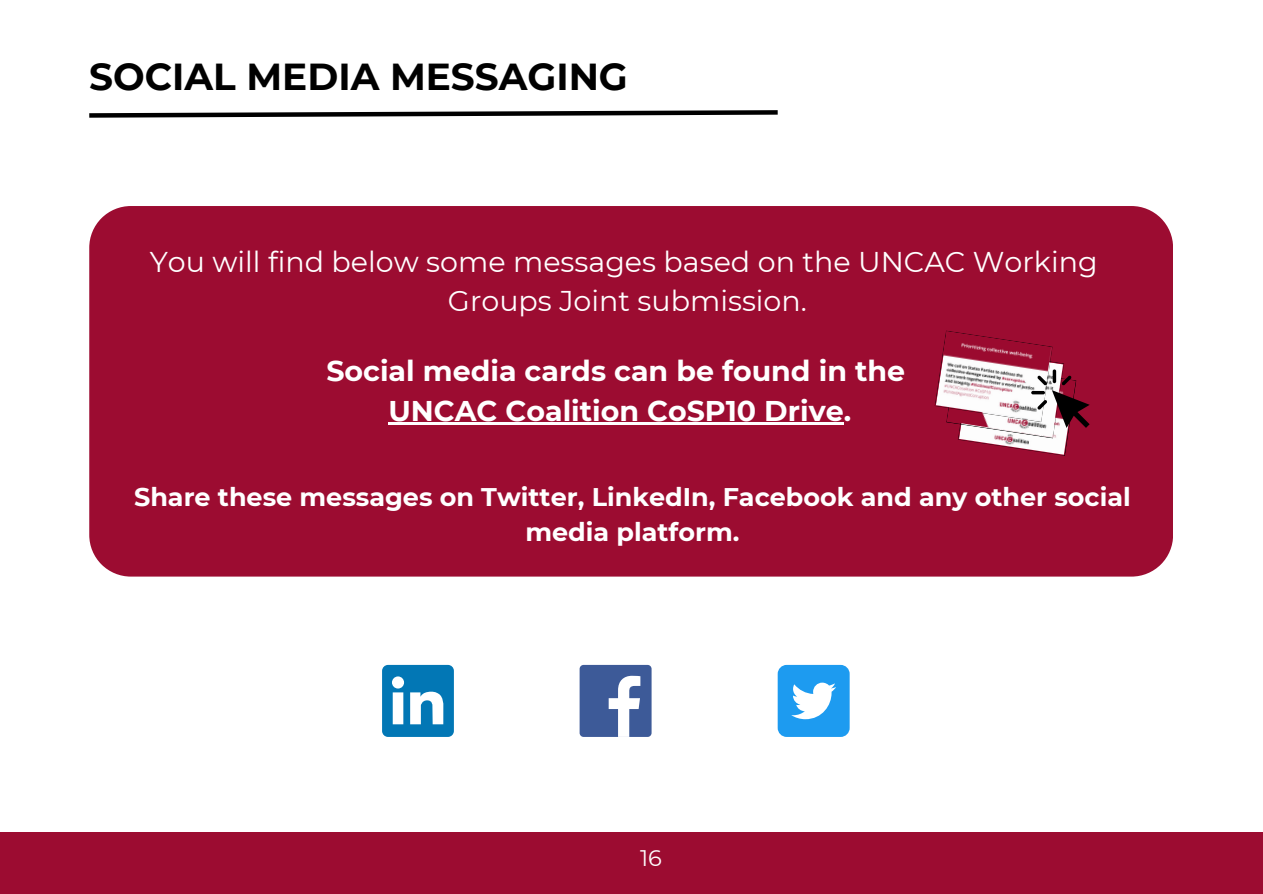
<style>
.page{position:relative;width:1263px;height:894px;background:#fff}
.page>*{position:absolute;margin:0;border:0;box-sizing:border-box;transform-origin:0 0}
.t1{font:700 37.5px "Montserrat";color:#000}
.t2{font:28.5px/39.3px "Montserrat";color:#fff;text-align:center}
.t3{font:700 28.5px "Montserrat";color:#fff}
.t4{font:700 25.5px/34.8px "Montserrat";color:#fff;text-align:center}
.t5{font:22.5px "Montserrat";color:#fefdfd}
</style>
<div class="page">
<svg style="left:89px;top:110px;width:689px;height:8px"></svg>
<div style="left:0;top:831px;width:1263px;height:62px;background:#9c0c31"></div>
<div style="left:89px;top:206px;width:1084px;height:370px;background:#9c0c31"></div>
<div style="left:580px;top:664px;width:72px;height:72px;background:#3d5a98;border-radius:4px"></div>
<svg style="left:609px;top:675px;width:31px;height:61px"></svg>
<svg style="left:382px;top:664px;width:72px;height:72px"></svg>
<div style="left:778px;top:664px;width:72px;height:72px;background:#1d9bf0;border-radius:9px"></div>
<svg style="left:791px;top:682px;width:45px;height:37px"></svg>
<hr style="left:388px;top:422px;width:456px;height:3px;background:#fff">
<svg style="left:934px;top:330px;width:156px;height:126px"></svg>
<p class="t1" style="left:89px;top:53px;width:540px">SOCIAL MEDIA MESSAGING</p>
<p class="t2" style="left:150px;top:242px;width:949px">You will find below some messages based on the UNCAC Working<br>Groups Joint submission.</p>
<p class="t3" style="left:326px;top:353px;width:580px">Social media cards can be found in the</p>
<p class="t3" style="left:388px;top:393px;width:464px">UNCAC Coalition CoSP10 Drive.</p>
<p class="t4" style="left:134px;top:479px;width:998px">Share these messages on Twitter, LinkedIn, Facebook and any other social media platform.</p>
<p class="t5" style="left:640px;top:843px;width:23px">16</p>
</div>
